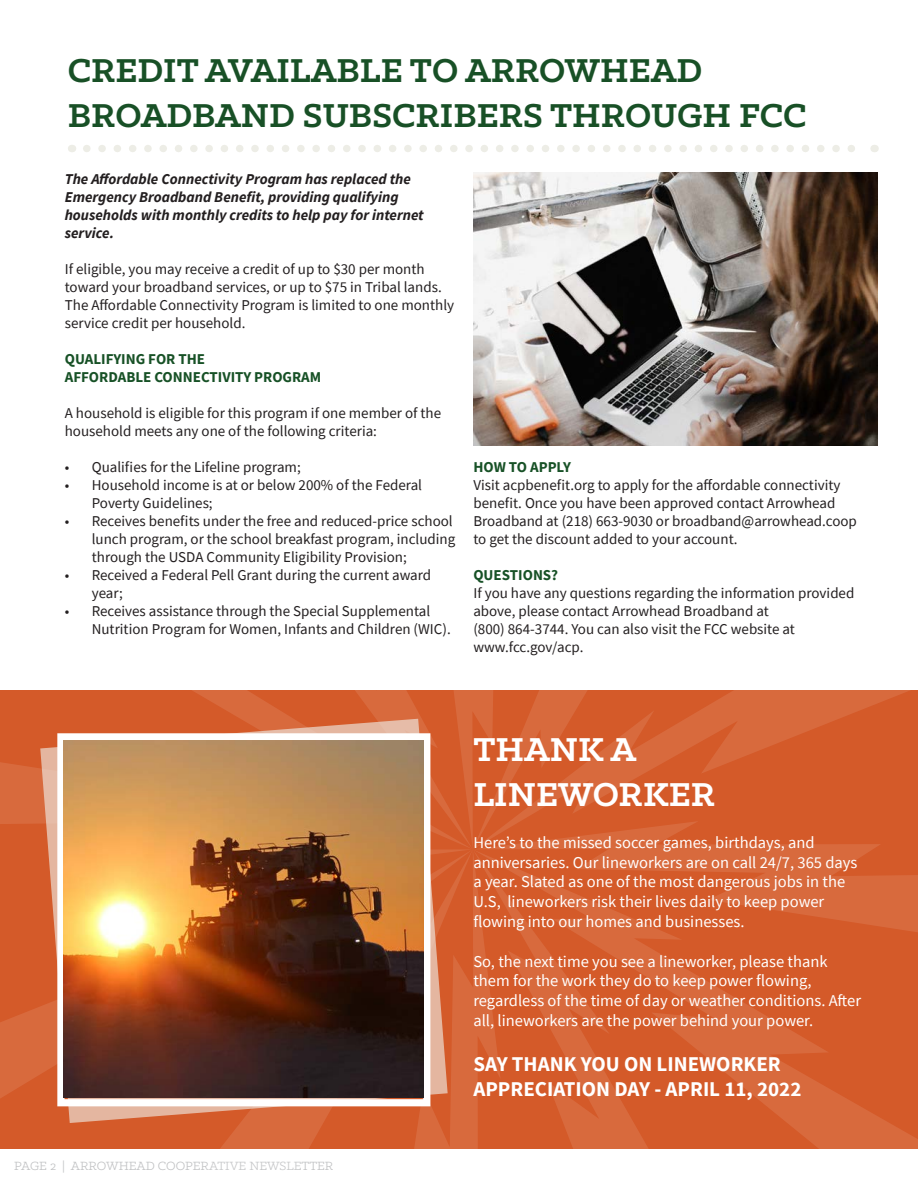
<style>
.page{position:relative;width:918px;height:1188px;background:#fff}
.page>*{position:absolute;margin:0;border:0;box-sizing:border-box;transform-origin:0 0}
.t1{font:700 37.5px/45px "Klinic Slab";color:#185026}
.t2{font:700 37.5px/45px "Klinic Slab";color:#fff}
.t3{font:700 21px/25.2px "Source Sans Pro";color:#fff}
.t4{font:16.5px/19.8px "Source Sans Pro";color:#fff}
.t5{font:15px/18px "Source Sans Pro";color:#231f20}
.t6{font:italic 700 15px/18px "Source Sans Pro";color:#231f20}
.t7{font:700 15px/18px "Source Sans Pro";color:#175126}
.t8{font:13.5px "Klinic Slab";color:#939598}
</style>
<div class="page">
<svg style="left:138px;top:1133px;width:260px;height:16px;background:#d55f2f"></svg>
<svg style="left:398px;top:1133px;width:75px;height:16px"></svg>
<svg style="left:0;top:690px;width:473px;height:63px;background:#d45d2d"></svg>
<svg style="left:473px;top:945px;width:445px;height:204px;background:#d55f2f"></svg>
<svg style="left:0;top:753px;width:473px;height:96px;background:#d56132"></svg>
<svg style="left:473px;top:849px;width:445px;height:96px;background:#d56131"></svg>
<svg style="left:0;top:849px;width:473px;height:284px;background:#d55f2f"></svg>
<svg style="left:473px;top:690px;width:445px;height:159px;background:#d55e2e"></svg>
<svg style="left:40px;top:719px;width:408px;height:404px;background:#d9774e"></svg>
<svg style="left:57px;top:733px;width:373px;height:373px"></svg>
<img style="left:64px;top:741px;width:359px;height:357px">
<svg style="left:87px;top:145px;width:768px;height:7px"></svg>
<img style="left:473px;top:173px;width:405px;height:273px">
<p class="t1" style="left:68px;top:47px;width:740px">CREDIT AVAILABLE TO ARROWHEAD<br>BROADBAND SUBSCRIBERS THROUGH FCC</p>
<p class="t6" style="left:65px;top:170px;width:361px">The Affordable Connectivity Program has replaced the Emergency Broadband Benefit, providing qualifying households with monthly credits to help pay for internet service.</p>
<p class="t5" style="left:65px;top:260px;width:391px">If eligible, you may receive a credit of up to $30 per month toward your broadband services, or up to $75 in Tribal lands.<br>The Affordable Connectivity Program is limited to one monthly service credit per household.</p>
<p class="t7" style="left:65px;top:350px;width:258px">QUALIFYING FOR THE<br>AFFORDABLE CONNECTIVITY PROGRAM</p>
<p class="t5" style="left:65px;top:404px;width:378px">A household is eligible for this program if one member of the household meets any one of the following criteria:</p>
<p class="t5" style="left:65px;top:458px;width:237px">• Qualifies for the Lifeline program;</p>
<p class="t5" style="left:92px;top:476px;width:332px;text-indent:-27px">• Household income is at or below 200% of the Federal<br>Poverty Guidelines;</p>
<p class="t5" style="left:92px;top:512px;width:365px;text-indent:-27px">• Receives benefits under the free and reduced-price school lunch program, or the school breakfast program, including through the USDA Community Eligibility Provision;</p>
<p class="t5" style="left:92px;top:566px;width:341px;text-indent:-27px">• Received a Federal Pell Grant during the current award year;</p>
<p class="t5" style="left:92px;top:602px;width:360px;text-indent:-27px">• Receives assistance through the Special Supplemental<br>Nutrition Program for Women, Infants and Children (WIC).</p>
<p class="t7" style="left:473px;top:458px;width:99px">HOW TO APPLY</p>
<p class="t5" style="left:473px;top:476px;width:385px">Visit acpbenefit.org to apply for the affordable connectivity benefit. Once you have been approved contact Arrowhead Broadband at (218) 663-9030 or broadband@arrowhead.coop to get the discount added to your account.</p>
<p class="t7" style="left:473px;top:566px;width:86px">QUESTIONS?</p>
<p class="t5" style="left:473px;top:584px;width:383px">If you have any questions regarding the information provided above, please contact Arrowhead Broadband at<br>(800) 864-3744. You can also visit the FCC website at www.fcc.gov/acp.</p>
<p class="t8" style="left:14px;top:1157px;width:321px">PAGE 2 | ARROWHEAD COOPERATIVE NEWSLETTER</p>
<p class="t2" style="left:473px;top:726px;width:243px">THANK A<br>LINEWORKER</p>
<p class="t4" style="left:473px;top:832px;width:386px">Here’s to the missed soccer games, birthdays, and anniversaries. Our lineworkers are on call 24/7, 365 days a year. Slated as one of the most dangerous jobs in the U.S, lineworkers risk their lives daily to keep power flowing into our homes and businesses.</p>
<p class="t4" style="left:473px;top:951px;width:389px">So, the next time you see a lineworker, please thank them for the work they do to keep power flowing, regardless of the time of day or weather conditions. After all, lineworkers are the power behind your power.</p>
<p class="t3" style="left:473px;top:1051px;width:330px">SAY THANK YOU ON LINEWORKER<br>APPRECIATION DAY - APRIL 11, 2022</p>
</div>
